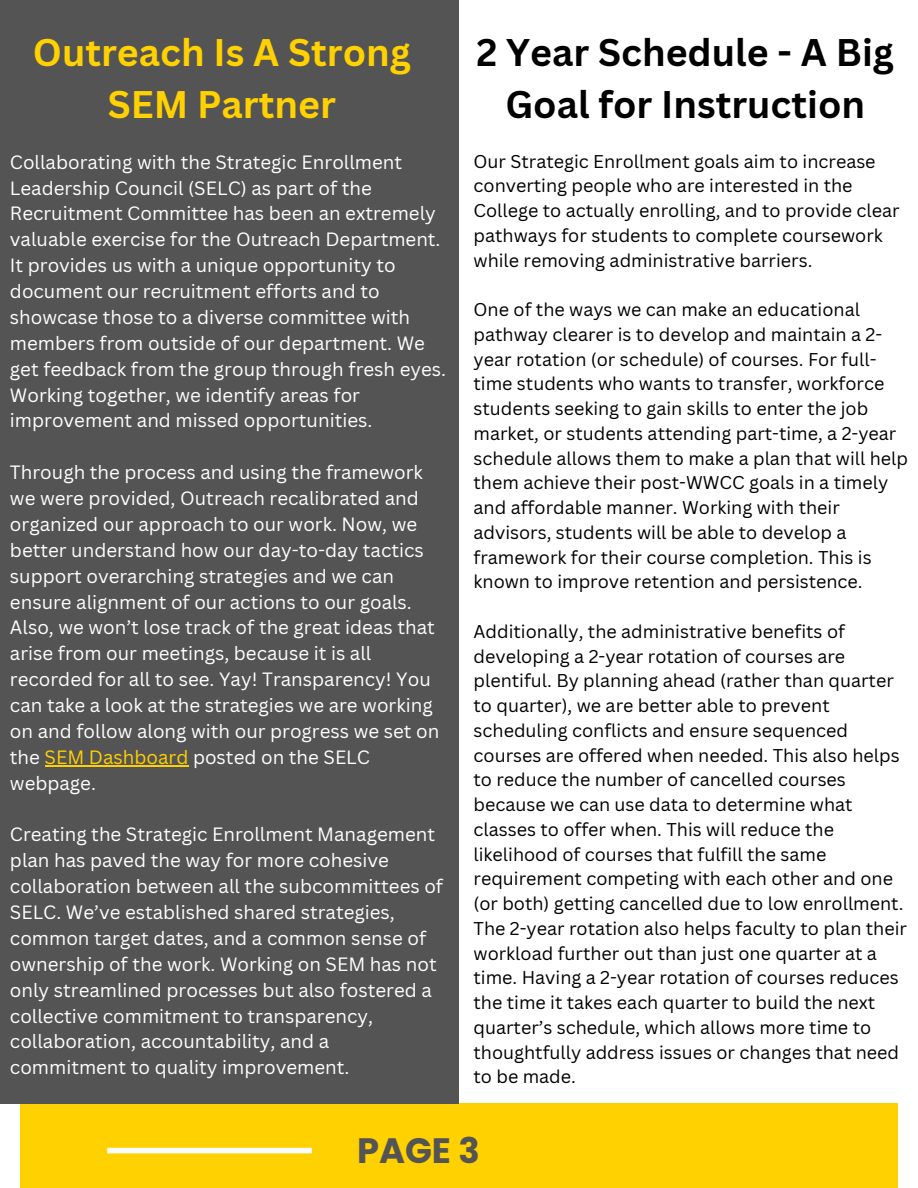
<style>
.page{position:relative;width:918px;height:1188px;background:#fff}
.page>*{position:absolute;margin:0;border:0;box-sizing:border-box;transform-origin:0 0}
.t1{font:700 37.5px/51.8px "Canva Sans";color:#000;text-align:center}
.t2{font:700 37.5px/51.8px "Canva Sans";color:#ffd100;text-align:center}
.t3{font:700 35.25px "Poppins";color:#545454}
.t4{font:18.75px/25.8px "Canva Sans";color:#fff}
.t5{font:18px/24.8px "Canva Sans";color:#000}
.s1{color:#ffd100}
</style>
<div class="page">
<div style="left:20px;top:1104px;width:878px;height:84px;background:#ffd100"></div>
<div style="left:107px;top:1148px;width:205px;height:5px;background:#fff"></div>
<div style="left:0;top:0;width:459px;height:1104px;background:#545454"></div>
<hr style="left:45px;top:765px;width:143px;height:1px;background:#ffd100">
<h1 class="t2" style="left:33px;top:26px;width:379px">Outreach Is A Strong<br>SEM Partner</h1>
<p class="t4" style="left:10px;top:149px;width:438px">Collaborating with the Strategic Enrollment Leadership Council (SELC) as part of the Recruitment Committee has been an extremely valuable exercise for the Outreach Department.<br>It provides us with a unique opportunity to document our recruitment efforts and to showcase those to a diverse committee with members from outside of our department. We get feedback from the group through fresh eyes.<br>Working together, we identify areas for improvement and missed opportunities.</p>
<p class="t4" style="left:10px;top:459px;width:431px">Through the process and using the framework we were provided, Outreach recalibrated and organized our approach to our work. Now, we better understand how our day-to-day tactics support overarching strategies and we can ensure alignment of our actions to our goals.<br>Also, we won’t lose track of the great ideas that arise from our meetings, because it is all recorded for all to see. Yay! Transparency! You can take a look at the strategies we are working on and follow along with our progress we set on the <span class="s1">SEM Dashboard</span> posted on the SELC webpage.</p>
<p class="t4" style="left:10px;top:821px;width:435px">Creating the Strategic Enrollment Management plan has paved the way for more cohesive collaboration between all the subcommittees of SELC. We’ve established shared strategies, common target dates, and a common sense of ownership of the work. Working on SEM has not only streamlined processes but also fostered a collective commitment to transparency, collaboration, accountability, and a commitment to quality improvement.</p>
<h2 class="t1" style="left:477px;top:26px;width:419px">2 Year Schedule - A Big<br>Goal for Instruction</h2>
<p class="t5" style="left:474px;top:148px;width:428px">Our Strategic Enrollment goals aim to increase converting people who are interested in the College to actually enrolling, and to provide clear pathways for students to complete coursework while removing administrative barriers.</p>
<p class="t5" style="left:474px;top:297px;width:436px">One of the ways we can make an educational pathway clearer is to develop and maintain a 2- year rotation (or schedule) of courses. For full&shy;time students who wants to transfer, workforce students seeking to gain skills to enter the job market, or students attending part-time, a 2-year schedule allows them to make a plan that will help them achieve their post-WWCC goals in a timely and affordable manner. Working with their advisors, students will be able to develop a framework for their course completion. This is known to improve retention and persistence.</p>
<p class="t5" style="left:474px;top:619px;width:435px">Additionally, the administrative benefits of developing a 2-year rotation of courses are plentiful. By planning ahead (rather than quarter to quarter), we are better able to prevent scheduling conflicts and ensure sequenced courses are offered when needed. This also helps to reduce the number of cancelled courses because we can use data to determine what classes to offer when. This will reduce the likelihood of courses that fulfill the same requirement competing with each other and one (or both) getting cancelled due to low enrollment.<br>The 2-year rotation also helps faculty to plan their workload further out than just one quarter at a time. Having a 2-year rotation of courses reduces the time it takes each quarter to build the next quarter’s schedule, which allows more time to thoughtfully address issues or changes that need to be made.</p>
<h2 class="t3" style="left:357px;top:1126px;width:124px">PAGE 3</h2>
</div>
